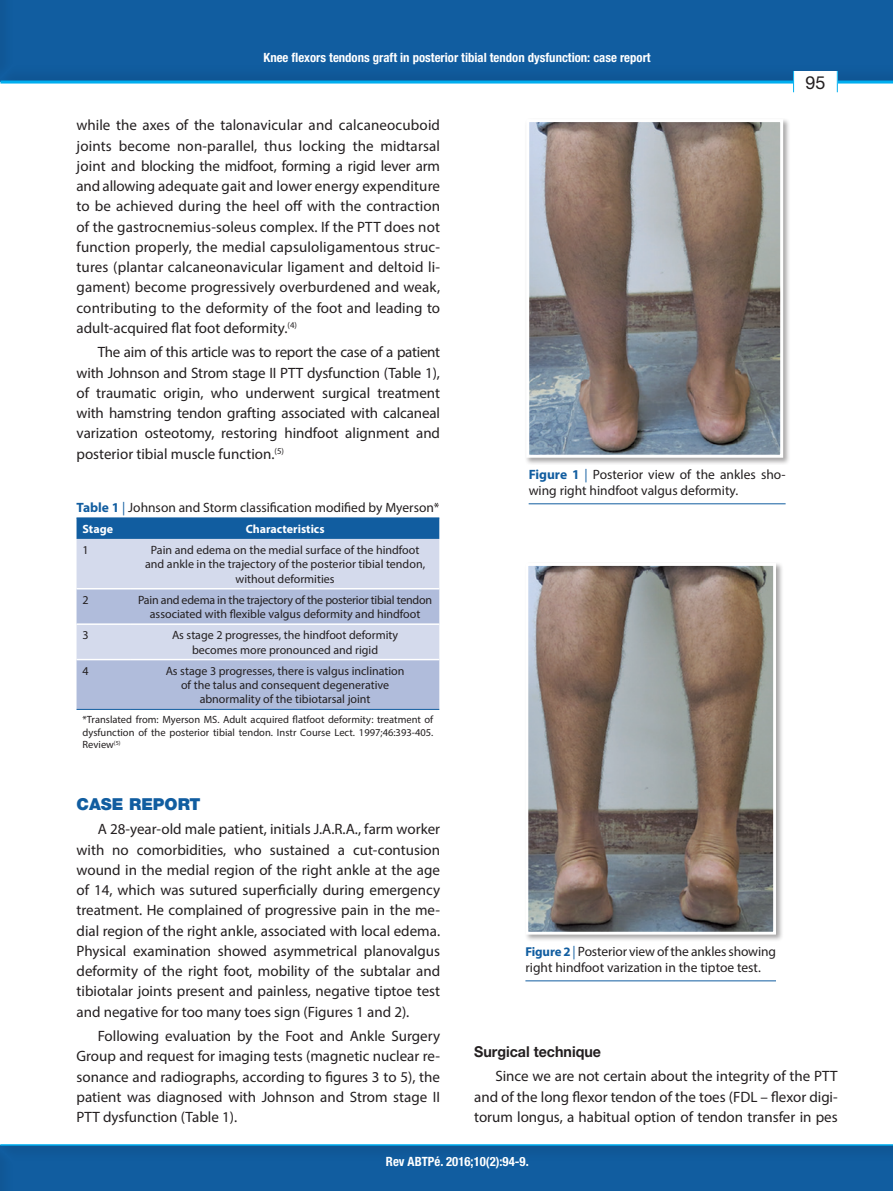
<style>
.page{position:relative;width:893px;height:1191px;background:#fff}
.page>*{position:absolute;margin:0;border:0;box-sizing:border-box;transform-origin:0 0}
.t1{font:18px "Helvetica Neue";color:#231f20}
.t2{font:900 16.5px "Helvetica Neue";color:#115da0}
.t3{font:15px/20.2px "Myriad Pro";color:#231f20;text-align:justify}
.t4{font:700 15px "Helvetica Neue";color:#231f20;scale:.95 1}
.t5{font:13.5px/16.2px "Myriad Pro";color:#231f20}
.t6{font:700 condensed 12.75px "Helvetica Neue";color:#fff}
.t7{font:12px/14.4px "Myriad Pro";color:#231f20;text-align:center}
.t8{font:700 12px "Myriad Pro";color:#fff}
.t9{font:10.5px/12.6px "Myriad Pro";color:#231f20;text-align:justify}
.s1{font-weight:700;color:#115da0}
.s2{color:#115da0}
.s3{font-weight:700;font-size:12.9px;color:#115da0}
</style>
<div class="page">
<div style="left:0;top:0;width:893px;height:84px;background:#115da0"></div>
<hr style="left:0;top:81px;width:893px;height:3px;background:#00aeef">
<div style="left:793px;top:71px;width:45px;height:21px;background:#fff"></div>
<svg style="left:793px;top:71px;width:1px;height:21px"></svg>
<svg style="left:837px;top:71px;width:1px;height:21px"></svg>
<div style="left:0;top:1143px;width:893px;height:48px;background:#115da0"></div>
<hr style="left:0;top:1144px;width:893px;height:1px;background:#00aeef">
<div style="left:77px;top:518px;width:362px;height:21px;background:#115da0"></div>
<div style="left:77px;top:539px;width:362px;height:49px;background:#d4daec"></div>
<svg style="left:77px;top:589px;width:362px;height:120px;background:#bac5e0"></svg>
<hr style="left:77px;top:659px;width:54px;height:1px;background:#fff">
<hr style="left:131px;top:659px;width:308px;height:1px;background:#fff">
<hr style="left:77px;top:623px;width:54px;height:2px;background:#fff">
<hr style="left:131px;top:623px;width:308px;height:2px;background:#fff">
<hr style="left:77px;top:517px;width:54px;height:1px;background:#115da0">
<hr style="left:131px;top:517px;width:308px;height:1px;background:#115da0">
<hr style="left:77px;top:709px;width:54px;height:1px;background:#115da0">
<hr style="left:131px;top:709px;width:308px;height:1px;background:#115da0">
<div style="left:524px;top:117px;width:267px;height:348px;background:#231f20;opacity:.4"></div>
<img style="left:530px;top:123px;width:249px;height:331px">
<div style="left:526px;top:119px;width:257px;height:339px;border:3px solid #fff"></div>
<hr style="left:529px;top:503px;width:257px;height:1px;background:#115da0">
<div style="left:524px;top:561px;width:259px;height:381px;background:#231f20;opacity:.4"></div>
<img style="left:529px;top:567px;width:243px;height:363px">
<div style="left:525px;top:563px;width:251px;height:371px;border:3px solid #fff"></div>
<hr style="left:525px;top:980px;width:251px;height:1px;background:#115da0">
<p class="t6" style="left:264px;top:50px;width:389px">Knee flexors tendons graft in posterior tibial tendon dysfunction: case report</p>
<p class="t3" style="left:77px;top:115px;width:365px">while the axes of the talonavicular and calcaneocuboid joints become non-parallel, thus locking the midtarsal joint and blocking the midfoot, forming a rigid lever arm and allowing adequate gait and lower energy expenditure to be achieved during the heel off with the contraction of the gastrocnemius-soleus complex. If the PTT does not function properly, the medial capsuloligamentous struc&shy;tures (plantar calcaneonavicular ligament and deltoid li&shy;gament) become progressively overburdened and weak, contributing to the deformity of the foot and leading to adult-acquired flat foot deformity.<sup>(4)</sup></p>
<p class="t3" style="left:77px;top:342px;width:365px;text-indent:21px">The aim of this article was to report the case of a patient with Johnson and Strom stage II PTT dysfunction (Table 1), of traumatic origin, who underwent surgical treatment with hamstring tendon grafting associated with calcaneal varization osteotomy, restoring hindfoot alignment and posterior tibial muscle function.<sup>(5)</sup></p>
<p class="t5" style="left:77px;top:499px;width:364px"><span class="s1">Table 1</span> <span class="s2">|</span> Johnson and Storm classification modified by Myerson*</p>
<p class="t8" style="left:83px;top:521px;width:32px">Stage</p>
<p class="t8" style="left:246px;top:521px;width:80px">Characteristics</p>
<p class="t7" style="left:83px;top:542px;width:8px">1</p>
<p class="t7" style="left:145px;top:542px;width:281px">Pain and edema on the medial surface of the hindfoot and ankle in the trajectory of the posterior tibial tendon, without deformities</p>
<p class="t7" style="left:83px;top:592px;width:8px">2</p>
<p class="t7" style="left:138px;top:592px;width:295px">Pain and edema in the trajectory of the posterior tibial tendon associated with flexible valgus deformity and hindfoot</p>
<p class="t7" style="left:83px;top:628px;width:8px">3</p>
<p class="t7" style="left:172px;top:628px;width:228px">As stage 2 progresses, the hindfoot deformity becomes more pronounced and rigid</p>
<p class="t7" style="left:83px;top:663px;width:8px">4</p>
<p class="t7" style="left:166px;top:663px;width:240px">As stage 3 progresses, there is valgus inclination of the talus and consequent degenerative abnormality of the tibiotarsal joint</p>
<p class="t9" style="left:83px;top:713px;width:352px">*Translated from: Myerson MS. Adult acquired flatfoot deformity: treatment of dysfunction of the posterior tibial tendon. Instr Course Lect. 1997;46:393-405.<br>Review<sup>(5)</sup></p>
<p class="t5" style="left:529px;top:466px;width:258px"><span class="s1">Figure 1</span> <span class="s2">|</span> Posterior view of the ankles sho&shy;wing right hindfoot valgus deformity.</p>
<p class="t1" style="left:805px;top:72px;width:22px">95</p>
<p class="t2" style="left:77px;top:794px;width:126px">CASE REPORT</p>
<p class="t3" style="left:77px;top:819px;width:365px;text-indent:21px">A 28-year-old male patient, initials J.A.R.A., farm worker with no comorbidities, who sustained a cut-contusion wound in the medial region of the right ankle at the age of 14, which was sutured superficially during emergency treatment. He complained of progressive pain in the me&shy;dial region of the right ankle, associated with local edema.<br>Physical examination showed asymmetrical planovalgus deformity of the right foot, mobility of the subtalar and tibiotalar joints present and painless, negative tiptoe test and negative for too many toes sign (Figures 1 and 2).</p>
<p class="t3" style="left:77px;top:1025px;width:365px;text-indent:21px">Following evaluation by the Foot and Ankle Surgery Group and request for imaging tests (magnetic nuclear re&shy;sonance and radiographs, according to figures 3 to 5), the patient was diagnosed with Johnson and Strom stage II PTT dysfunction (Table 1).</p>
<p class="t5" style="left:525px;top:943px;width:252px"><span class="s3">Figure 2</span> <span class="s2">|</span> Posterior view of the ankles showing right hindfoot varization in the tiptoe test.</p>
<p class="t4" style="left:474px;top:1042px;width:135px">Surgical technique</p>
<p class="t3" style="left:474px;top:1066px;width:365px;text-indent:21px">Since we are not certain about the integrity of the PTT and of the long flexor tendon of the toes (FDL – flexor digi&shy;torum longus, a habitual option of tendon transfer in pes</p>
<p class="t6" style="left:386px;top:1153px;width:144px">Rev ABTPé. 2016;10(2):94-9.</p>
</div>
